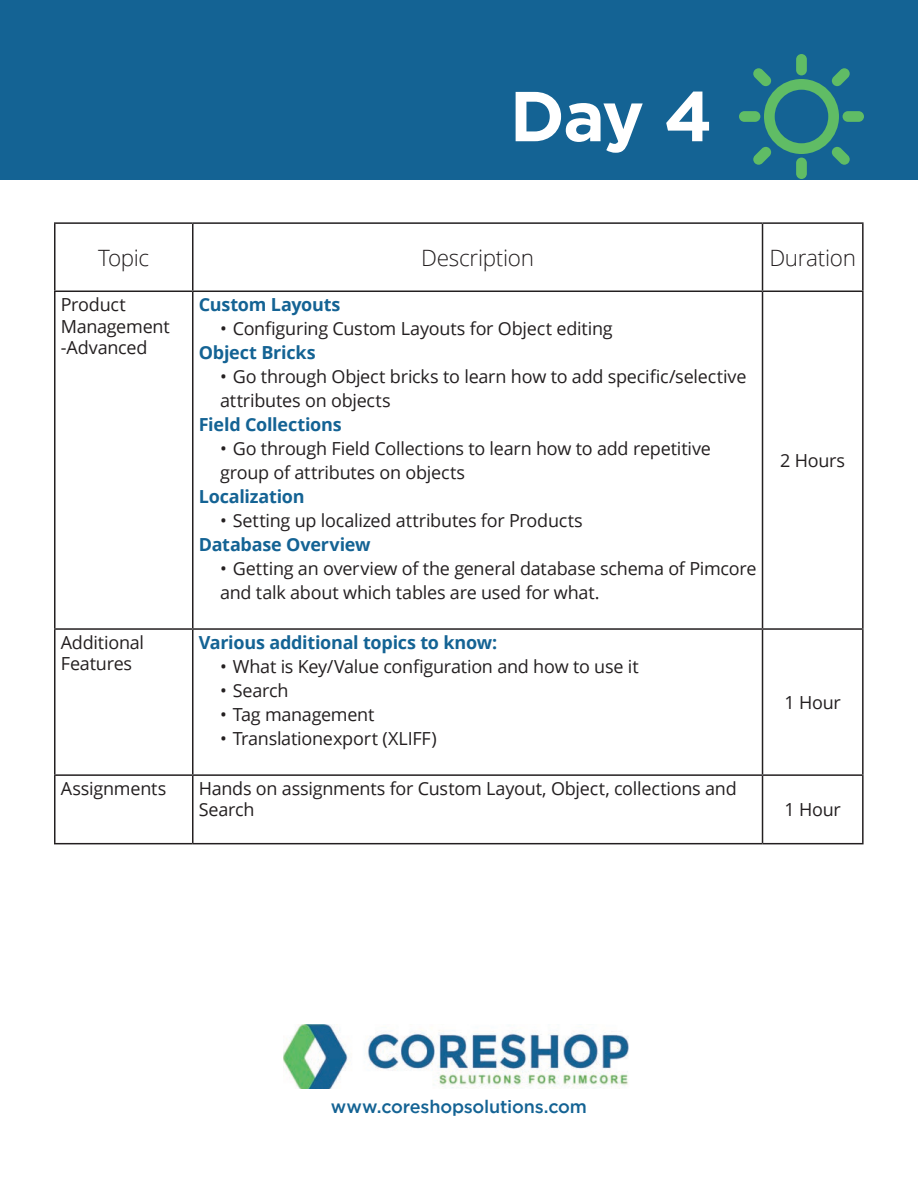
<style>
.page{position:relative;width:918px;height:1188px;background:#fff}
.page>*{position:absolute;margin:0;border:0;box-sizing:border-box;transform-origin:0 0}
.t1{font:700 70.5px "Gotham";color:#fff}
.t2{font:300 22.5px "Open Sans";letter-spacing:-.015em;color:#231f20}
.t3{font:18px/21.6px "Open Sans";letter-spacing:-.015em;color:#231f20}
.t4{font:700 18px "Open Sans";letter-spacing:-.015em;color:#146394}
.t5{font:500 18px "Gotham";letter-spacing:-.01em;color:#146394}
</style>
<div class="page">
<img style="left:283px;top:1025px;width:346px;height:64px">
<hr style="left:54px;top:222px;width:139px;height:2px;background:#231f20">
<hr style="left:54px;top:224px;width:2px;height:67px;background:#231f20">
<hr style="left:193px;top:222px;width:570px;height:2px;background:#231f20">
<hr style="left:192px;top:224px;width:2px;height:67px;background:#231f20">
<hr style="left:763px;top:222px;width:101px;height:2px;background:#231f20">
<hr style="left:762px;top:224px;width:1px;height:67px;background:#231f20">
<hr style="left:862px;top:224px;width:2px;height:67px;background:#231f20">
<hr style="left:54px;top:291px;width:139px;height:1px;background:#231f20">
<hr style="left:54px;top:292px;width:2px;height:336px;background:#231f20">
<hr style="left:193px;top:291px;width:570px;height:1px;background:#231f20">
<hr style="left:192px;top:292px;width:2px;height:336px;background:#231f20">
<hr style="left:763px;top:291px;width:101px;height:1px;background:#231f20">
<hr style="left:762px;top:292px;width:1px;height:336px;background:#231f20">
<hr style="left:862px;top:292px;width:2px;height:336px;background:#231f20">
<hr style="left:54px;top:628px;width:139px;height:2px;background:#231f20">
<hr style="left:54px;top:630px;width:2px;height:144px;background:#231f20">
<hr style="left:193px;top:628px;width:570px;height:2px;background:#231f20">
<hr style="left:192px;top:630px;width:2px;height:144px;background:#231f20">
<hr style="left:763px;top:628px;width:101px;height:2px;background:#231f20">
<hr style="left:762px;top:630px;width:1px;height:144px;background:#231f20">
<hr style="left:862px;top:630px;width:2px;height:144px;background:#231f20">
<hr style="left:54px;top:774px;width:139px;height:2px;background:#231f20">
<hr style="left:54px;top:776px;width:2px;height:67px;background:#231f20">
<hr style="left:193px;top:774px;width:570px;height:2px;background:#231f20">
<hr style="left:192px;top:776px;width:2px;height:67px;background:#231f20">
<hr style="left:763px;top:774px;width:101px;height:2px;background:#231f20">
<hr style="left:762px;top:776px;width:1px;height:67px;background:#231f20">
<hr style="left:862px;top:776px;width:2px;height:67px;background:#231f20">
<hr style="left:54px;top:843px;width:139px;height:1px;background:#231f20">
<hr style="left:193px;top:843px;width:570px;height:1px;background:#231f20">
<hr style="left:763px;top:843px;width:101px;height:1px;background:#231f20">
<div style="left:0;top:0;width:918px;height:179px;background:#146394"></div>
<svg style="left:739px;top:54px;width:125px;height:125px"></svg>
<h1 class="t1" style="left:510px;top:76px;width:204px">Day 4</h1>
<p class="t2" style="left:98px;top:242px;width:53px">Topic</p>
<p class="t2" style="left:421px;top:242px;width:114px">Description</p>
<p class="t2" style="left:769px;top:242px;width:88px">Duration</p>
<p class="t3" style="left:61px;top:293px;width:110px">Product<br>Management -Advanced</p>
<p class="t4" style="left:199px;top:292px;width:143px">Custom Layouts</p>
<p class="t3" style="left:220px;top:317px;width:394px">• Configuring Custom Layouts for Object editing</p>
<p class="t4" style="left:199px;top:340px;width:118px">Object Bricks</p>
<p class="t3" style="left:220px;top:364px;width:528px;line-height:24px">• Go through Object bricks to learn how to add specific/selective attributes on objects</p>
<p class="t4" style="left:199px;top:412px;width:145px">Field Collections</p>
<p class="t3" style="left:220px;top:436px;width:493px;line-height:24px">• Go through Field Collections to learn how to add repetitive group of attributes on objects</p>
<p class="t4" style="left:199px;top:484px;width:107px">Localization</p>
<p class="t3" style="left:220px;top:509px;width:364px">• Setting up localized attributes for Products</p>
<p class="t4" style="left:199px;top:532px;width:173px">Database Overview</p>
<p class="t3" style="left:220px;top:556px;width:538px;line-height:24px">• Getting an overview of the general database schema of Pimcore and talk about which tables are used for what.</p>
<p class="t3" style="left:780px;top:449px;width:67px">2 Hours</p>
<p class="t3" style="left:61px;top:631px;width:85px">Additional<br>Features</p>
<p class="t4" style="left:199px;top:629px;width:300px">Various additional topics to know:</p>
<p class="t3" style="left:220px;top:655px;width:420px">• What is Key/Value configuration and how to use it</p>
<p class="t3" style="left:220px;top:679px;width:70px">• Search</p>
<p class="t3" style="left:220px;top:703px;width:156px">• Tag management</p>
<p class="t3" style="left:220px;top:727px;width:218px">• Translationexport (XLIFF)</p>
<p class="t3" style="left:61px;top:777px;width:107px">Assignments</p>
<p class="t3" style="left:199px;top:777px;width:539px">Hands on assignments for Custom Layout, Object, collections and<br>Search</p>
<p class="t3" style="left:784px;top:691px;width:58px">1 Hour</p>
<p class="t3" style="left:784px;top:798px;width:58px">1 Hour</p>
<p class="t5" style="left:331px;top:1097px;width:258px">www.coreshopsolutions.com</p>
</div>
